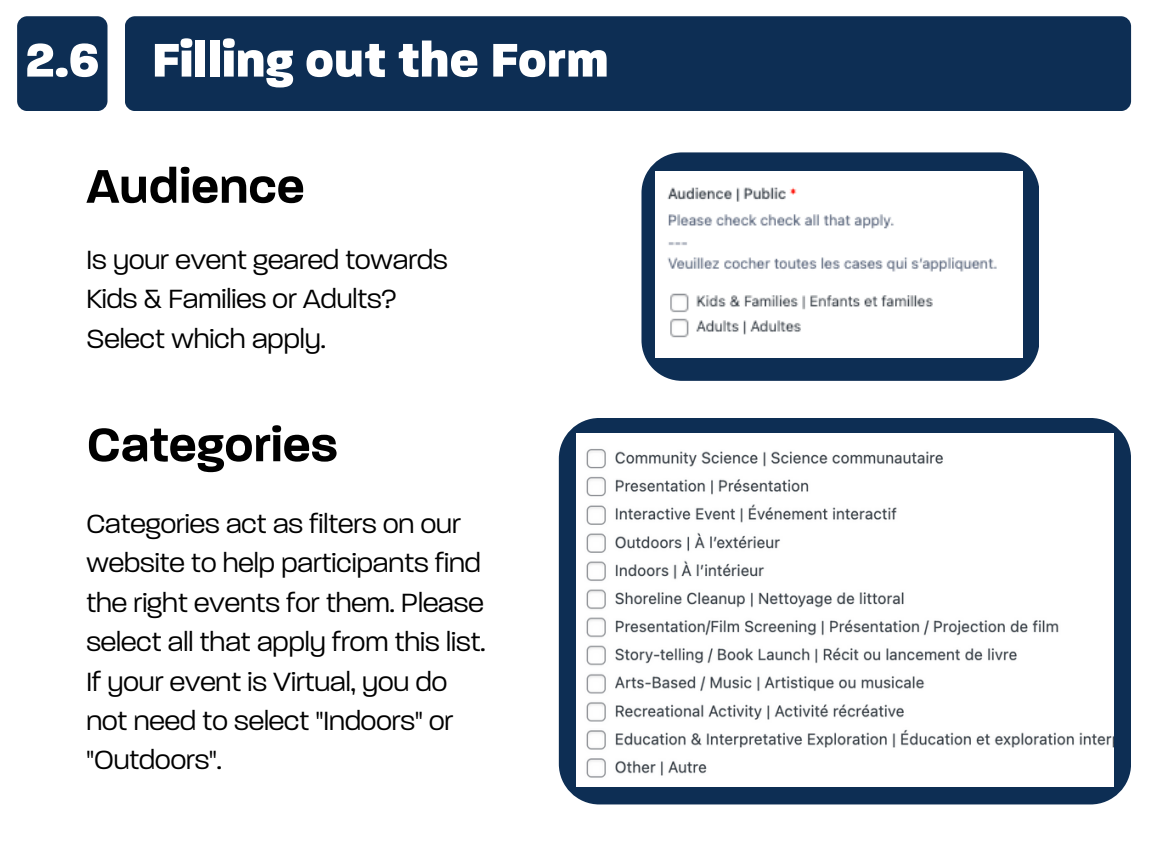
<style>
.page{position:relative;width:1152px;height:864px;background:#fff}
.page>*{position:absolute;margin:0;border:0;box-sizing:border-box;transform-origin:0 0}
.t1{font:800 51px "Paralucent";color:#fff}
.t2{font:600 51px "Paralucent";color:#000}
.t3{font:300 28.5px/39.3px "Paralucent";color:#000}
</style>
<div class="page">
<div style="left:125px;top:16px;width:1006px;height:95px;background:#0d2e54;border-radius:10px"></div>
<div style="left:17px;top:16px;width:91px;height:95px;background:#0d2e54;border-radius:10px"></div>
<div style="left:559px;top:418px;width:572px;height:386px;background:#0d2e54;border-radius:40px"></div>
<svg style="left:641px;top:152px;width:398px;height:229px;background:#2a4768"></svg>
<img style="left:576px;top:433px;width:538px;height:354px">
<img style="left:656px;top:172px;width:366px;height:185px">
<p class="t1" style="left:25px;top:37px;width:76px">2.6</p>
<p class="t1" style="left:152px;top:37px;width:458px">Filling out the Form</p>
<h1 class="t2" style="left:86px;top:164px;width:220px">Audience</h1>
<p class="t3" style="left:86px;top:242px;width:363px">Is your event geared towards<br>Kids &amp; Families or Adults?<br>Select which apply.</p>
<h1 class="t2" style="left:86px;top:422px;width:253px">Categories</h1>
<h1 class="t3" style="left:86px;top:506px;width:401px">Categories act as filters on our website to help participants find the right events for them. Please select all that apply from this list.</h1>
<p class="t3" style="left:86px;top:663px;width:368px">If your event is Virtual, you do not need to select "Indoors" or "Outdoors".</p>
</div>
